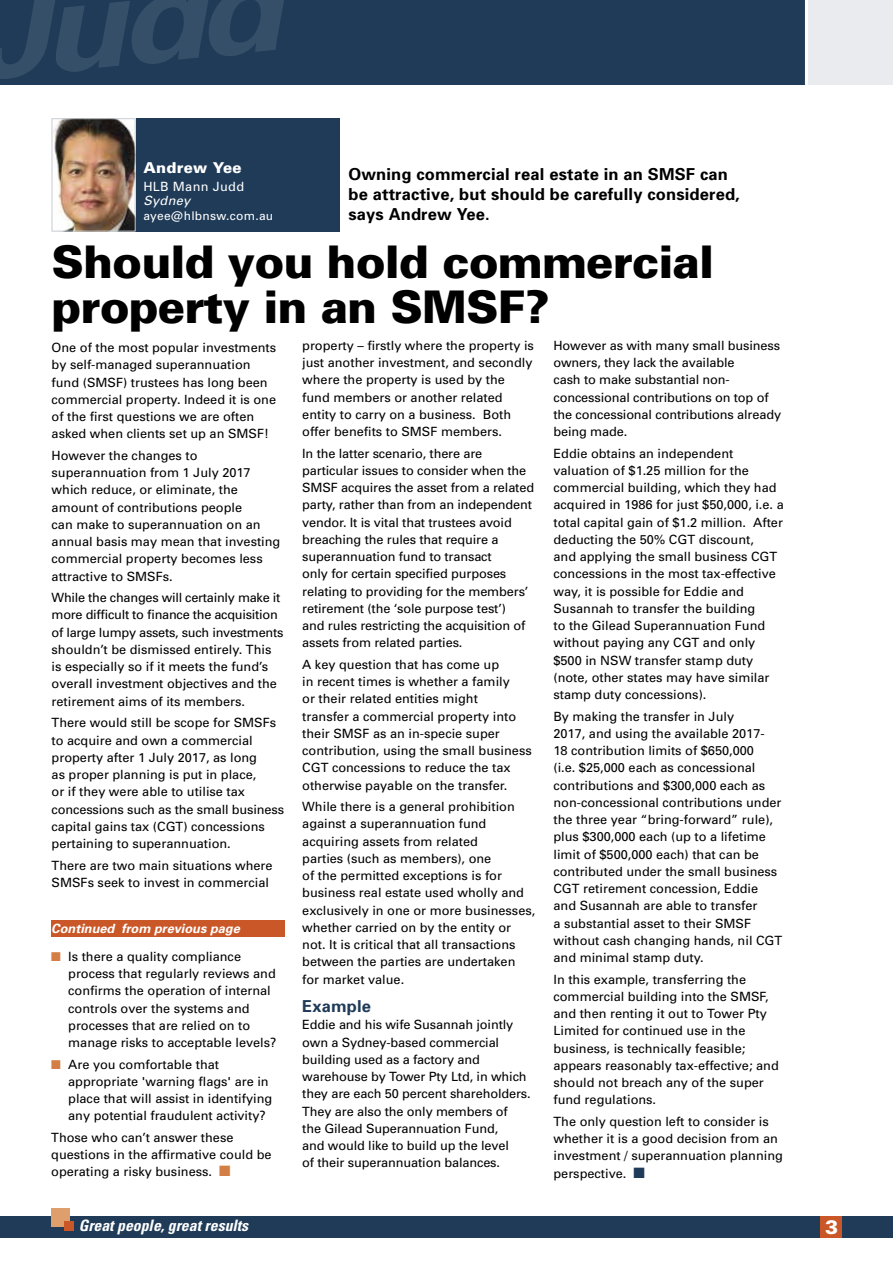
<style>
.page{position:relative;width:893px;height:1263px;background:#fff}
.page>*{position:absolute;margin:0;border:0;box-sizing:border-box;transform-origin:0 0}
.t1{font:italic 700 126.3px "Univers";color:#364f69;scale:1.09 1}
.t2{font:900 45px/45px "Univers";letter-spacing:-.02em;color:#000}
.t3{font:900 19.5px "Zurich BT";color:#fff}
.t4{font:700 16.5px/19.8px "Univers";letter-spacing:.01em;color:#000}
.t5{font:700 16.5px "Univers";letter-spacing:.01em;color:#1f3b58}
.t6{font:italic 700 condensed 15.75px "Univers LT Std";color:#fff}
.t7{font:900 15px "Univers";letter-spacing:.02em;color:#fff}
.t8{font:12.75px/17.2px "Univers";color:#000}
.t9{font:italic 700 12.75px "Univers";color:#fff}
.t10{font:12.75px "Univers";letter-spacing:.025em;color:#fff}
.t11{font:italic 12.75px "Univers";letter-spacing:.025em;color:#fff}
.t12{font:12px "Univers";letter-spacing:.025em;color:#fff}
.s1{color:#d37e45}
.s2{color:#1f3b58}
</style>
<div class="page">
<div style="left:0;top:1216px;width:893px;height:21px;background:#1f3b58"></div>
<div style="left:821px;top:1216px;width:21px;height:21px;background:#c95727"></div>
<div style="left:51px;top:1208px;width:18px;height:18px;background:#df9f6c"></div>
<div style="left:64px;top:1221px;width:9px;height:9px;background:#c95727"></div>
<div style="left:0;top:0;width:806px;height:85px;background:#1f3b58"></div>
<div style="left:808px;top:0;width:85px;height:85px;background:#e9ebee"></div>
<hr style="left:805px;top:0;width:3px;height:85px;background:#fff">
<img style="left:54px;top:120px;width:80px;height:109px">
<div style="left:52px;top:118px;width:84px;height:113px;border:1px solid #c7ced5"></div>
<div style="left:137px;top:118px;width:203px;height:114px;background:#1f3b58"></div>
<div style="left:51px;top:920px;width:233px;height:17px;background:#c95727"></div>
<h1 class="t1" style="left:-38px;top:-40px;width:285px;rotate:-6deg">Judd</h1>
<p class="t7" style="left:143px;top:158px;width:100px">Andrew Yee</p>
<p class="t10" style="left:143px;top:179px;width:102px">HLB Mann Judd</p>
<p class="t11" style="left:143px;top:193px;width:48px">Sydney</p>
<p class="t12" style="left:143px;top:208px;width:131px">ayee@hlbnsw.com.au</p>
<p class="t4" style="left:348px;top:165px;width:393px">Owning commercial real estate in an SMSF can be attractive, but should be carefully considered, says Andrew Yee.</p>
<h2 class="t2" style="left:52px;top:239px;width:664px">Should you hold commercial property in an SMSF?</h2>
<p class="t8" style="left:52px;top:339px;width:226px">One of the most popular investments by self-managed superannuation fund (SMSF) trustees has long been commercial property. Indeed it is one of the first questions we are often asked when clients set up an SMSF!</p>
<p class="t8" style="left:52px;top:447px;width:230px">However the changes to superannuation from 1 July 2017 which reduce, or eliminate, the amount of contributions people<br>can make to superannuation on an annual basis may mean that investing commercial property becomes less attractive to SMSFs.</p>
<p class="t8" style="left:52px;top:589px;width:233px">While the changes will certainly make it more difficult to finance the acquisition of large lumpy assets, such investments shouldn’t be dismissed entirely. This is especially so if it meets the fund’s overall investment objectives and the retirement aims of its members.</p>
<p class="t8" style="left:52px;top:714px;width:234px">There would still be scope for SMSFs to acquire and own a commercial property after 1 July 2017, as long<br>as proper planning is put in place,<br>or if they were able to utilise tax concessions such as the small business capital gains tax (CGT) concessions pertaining to superannuation.</p>
<p class="t8" style="left:52px;top:856px;width:223px">There are two main situations where<br>SMSFs seek to invest in commercial</p>
<p class="t9" style="left:51px;top:921px;width:190px">Continued from previous page</p>
<p class="t8" style="left:68px;top:948px;width:210px;text-indent:-17px"><span class="s1">■</span> Is there a quality compliance process that regularly reviews and confirms the operation of internal controls over the systems and processes that are relied on to manage risks to acceptable levels?</p>
<p class="t8" style="left:68px;top:1055px;width:206px;text-indent:-17px"><span class="s1">■</span> Are you comfortable that appropriate 'warning flags' are in place that will assist in identifying any potential fraudulent activity?</p>
<p class="t8" style="left:51px;top:1129px;width:222px">Those who can’t answer these questions in the affirmative could be operating a risky business. <span class="s1">■</span></p>
<p class="t8" style="left:302px;top:337px;width:233px">property – firstly where the property is just another investment, and secondly where the property is used by the fund members or another related entity to carry on a business. Both offer benefits to SMSF members.</p>
<p class="t8" style="left:302px;top:445px;width:233px">In the latter scenario, there are particular issues to consider when the SMSF acquires the asset from a related party, rather than from an independent vendor. It is vital that trustees avoid breaching the rules that require a superannuation fund to transact<br>only for certain specified purposes relating to providing for the members’ retirement (the ‘sole purpose test’)<br>and rules restricting the acquisition of assets from related parties.</p>
<p class="t8" style="left:302px;top:656px;width:231px">A key question that has come up<br>in recent times is whether a family<br>or their related entities might<br>transfer a commercial property into their SMSF as an in-specie super contribution, using the small business CGT concessions to reduce the tax otherwise payable on the transfer.</p>
<p class="t8" style="left:302px;top:798px;width:235px">While there is a general prohibition against a superannuation fund acquiring assets from related<br>parties (such as members), one<br>of the permitted exceptions is for business real estate used wholly and exclusively in one or more businesses, whether carried on by the entity or not. It is critical that all transactions between the parties are undertaken for market value.</p>
<p class="t5" style="left:302px;top:996px;width:70px">Example</p>
<p class="t8" style="left:302px;top:1016px;width:230px">Eddie and his wife Susannah jointly own a Sydney-based commercial building used as a factory and warehouse by Tower Pty Ltd, in which they are each 50 percent shareholders.<br>They are also the only members of<br>the Gilead Superannuation Fund,<br>and would like to build up the level<br>of their superannuation balances.</p>
<p class="t8" style="left:553px;top:337px;width:229px">However as with many small business owners, they lack the available<br>cash to make substantial non&shy;concessional contributions on top of the concessional contributions already being made.</p>
<p class="t8" style="left:553px;top:445px;width:232px">Eddie obtains an independent valuation of $1.25 million for the commercial building, which they had acquired in 1986 for just $50,000, i.e. a total capital gain of $1.2 million. After deducting the 50% CGT discount,<br>and applying the small business CGT concessions in the most tax-effective way, it is possible for Eddie and Susannah to transfer the building<br>to the Gilead Superannuation Fund without paying any CGT and only $500 in NSW transfer stamp duty (note, other states may have similar stamp duty concessions).</p>
<p class="t8" style="left:553px;top:708px;width:230px">By making the transfer in July<br>2017, and using the available 2017-<br>18 contribution limits of $650,000<br>(i.e. $25,000 each as concessional contributions and $300,000 each as non-concessional contributions under the three year “bring-forward” rule), plus $300,000 each (up to a lifetime limit of $500,000 each) that can be contributed under the small business CGT retirement concession, Eddie and Susannah are able to transfer<br>a substantial asset to their SMSF without cash changing hands, nil CGT and minimal stamp duty.</p>
<p class="t8" style="left:553px;top:971px;width:227px">In this example, transferring the commercial building into the SMSF, and then renting it out to Tower Pty Limited for continued use in the business, is technically feasible; appears reasonably tax-effective; and should not breach any of the super fund regulations.</p>
<p class="t8" style="left:553px;top:1113px;width:231px">The only question left to consider is whether it is a good decision from an investment / superannuation planning perspective. <span class="s2">■</span></p>
<p class="t6" style="left:79px;top:1216px;width:171px">Great people, great results</p>
<h3 class="t3" style="left:825px;top:1215px;width:14px">3</h3>
</div>
